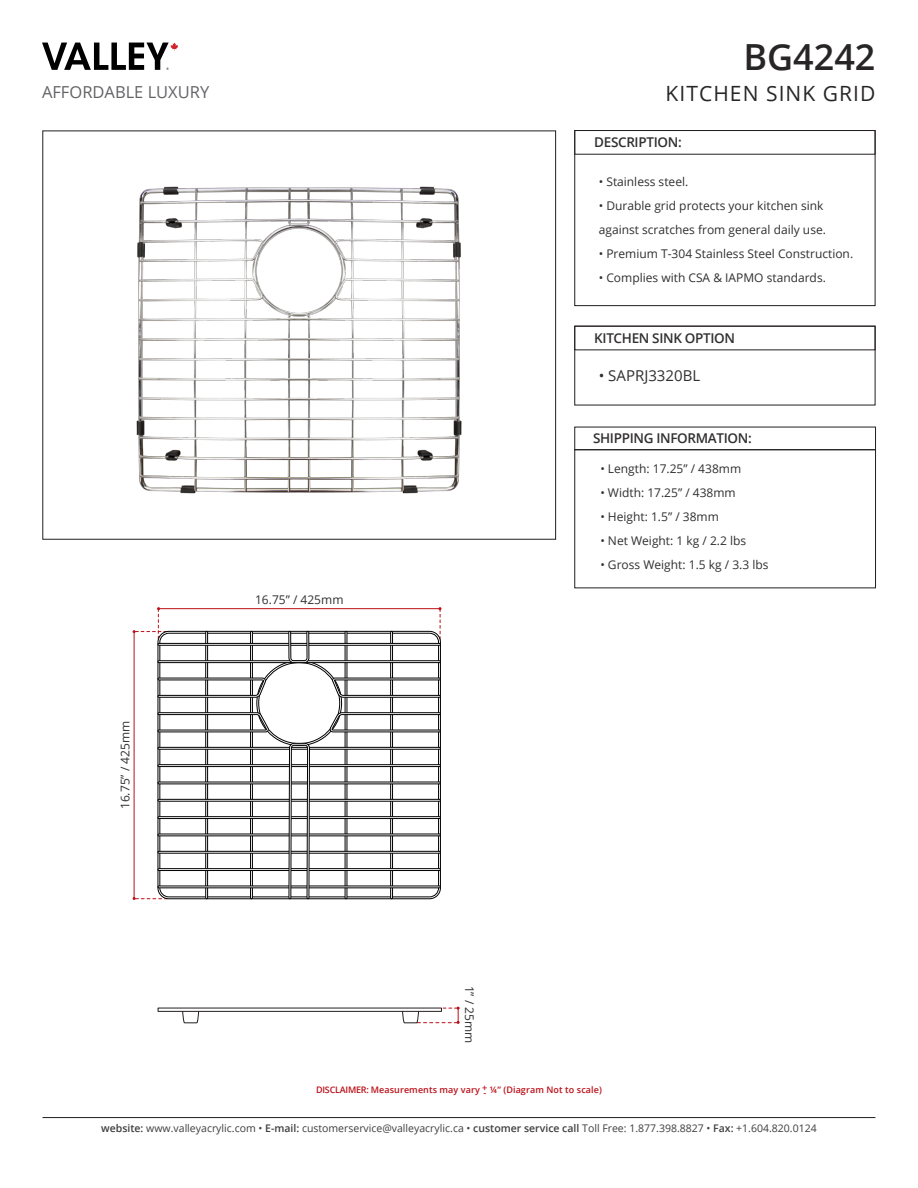
<style>
.page{position:relative;width:918px;height:1188px;background:#fff}
.page>*{position:absolute;margin:0;border:0;box-sizing:border-box;transform-origin:0 0}
.t1{font:600 36px "Open Sans";color:#282526}
.t2{font:21px "Open Sans";letter-spacing:.05em;color:#282526}
.t3{font:16.5px "Open Sans";color:#636366}
.t4{font:15px "Open Sans";color:#312f30}
.t5{font:600 13.5px "Open Sans";letter-spacing:-.025em;color:#312f30}
.t6{font:12px/24px "Open Sans";color:#312f30}
.t7{font:10.5px "Open Sans";color:#3e3e3f}
.t8{font:600 9px "Open Sans";letter-spacing:.01em;color:#bb1018}
.s1{font-weight:600}
</style>
<div class="page">
<hr style="left:43px;top:1117px;width:832px;height:1px;background:#231f20">
<svg style="left:42px;top:43px;width:136px;height:27px"></svg>
<img style="left:136px;top:186px;width:326px;height:308px">
<svg style="left:133px;top:538px;width:327px;height:486px"></svg>
<div style="left:574px;top:130px;width:301px;height:176px;border:1px solid #231f20"></div>
<div style="left:574px;top:130px;width:301px;height:25px;border:1px solid #231f20"></div>
<div style="left:574px;top:326px;width:301px;height:24px;border:1px solid #231f20"></div>
<div style="left:574px;top:449px;width:302px;height:139px;border:1px solid #231f20"></div>
<div style="left:574px;top:427px;width:302px;height:23px;border:1px solid #231f20"></div>
<p class="t3" style="left:42px;top:80px;width:169px">AFFORDABLE LUXURY</p>
<p class="t6" style="left:113px;top:809px;width:90px;rotate:-90deg">16.75” / 425mm</p>
<p class="t6" style="left:255px;top:587px;width:90px">16.75” / 425mm</p>
<p class="t1" style="left:743px;top:32px;width:134px">BG4242</p>
<p class="t2" style="left:666px;top:79px;width:211px">KITCHEN SINK GRID</p>
<p class="t5" style="left:594px;top:133px;width:89px">DESCRIPTION:</p>
<p class="t6" style="left:599px;top:169px;width:91px">• Stainless steel.</p>
<p class="t6" style="left:599px;top:193px;width:229px">• Durable grid protects your kitchen sink against scratches from general daily use.</p>
<p class="t6" style="left:599px;top:241px;width:256px">• Premium T-304 Stainless Steel Construction.</p>
<p class="t6" style="left:599px;top:265px;width:229px">• Complies with CSA &amp; IAPMO standards.</p>
<p class="t5" style="left:594px;top:328px;width:142px">KITCHEN SINK OPTION</p>
<p class="t4" style="left:599px;top:366px;width:103px">• SAPRJ3320BL</p>
<p class="t5" style="left:593px;top:429px;width:160px">SHIPPING INFORMATION:</p>
<p class="t6" style="left:600px;top:457px;width:142px">• Length: 17.25” / 438mm</p>
<p class="t6" style="left:600px;top:481px;width:137px">• Width: 17.25” / 438mm</p>
<p class="t6" style="left:600px;top:505px;width:120px">• Height: 1.5” / 38mm</p>
<p class="t6" style="left:600px;top:529px;width:147px">• Net Weight: 1 kg / 2.2 lbs</p>
<p class="t6" style="left:600px;top:553px;width:170px">• Gross Weight: 1.5 kg / 3.3 lbs</p>
<p class="t6" style="left:482px;top:986px;width:59px;rotate:90deg">1” / 25mm</p>
<p class="t8" style="left:482px;top:1082px;width:7px">+</p>
<p class="t8" style="left:316px;top:1083px;width:287px">DISCLAIMER: Measurements may vary ¼” (Diagram Not to scale)</p>
<p class="t8" style="left:483px;top:1086px;width:4px">-</p>
<p class="t7" style="left:101px;top:1121px;width:717px"><span class="s1">website:</span> www.valleyacrylic.com • <span class="s1">E-mail:</span> customerservice@valleyacrylic.ca • <span class="s1">customer service call</span> Toll Free: 1.877.398.8827 • <span class="s1">Fax:</span> +1.604.820.0124</p>
</div>
